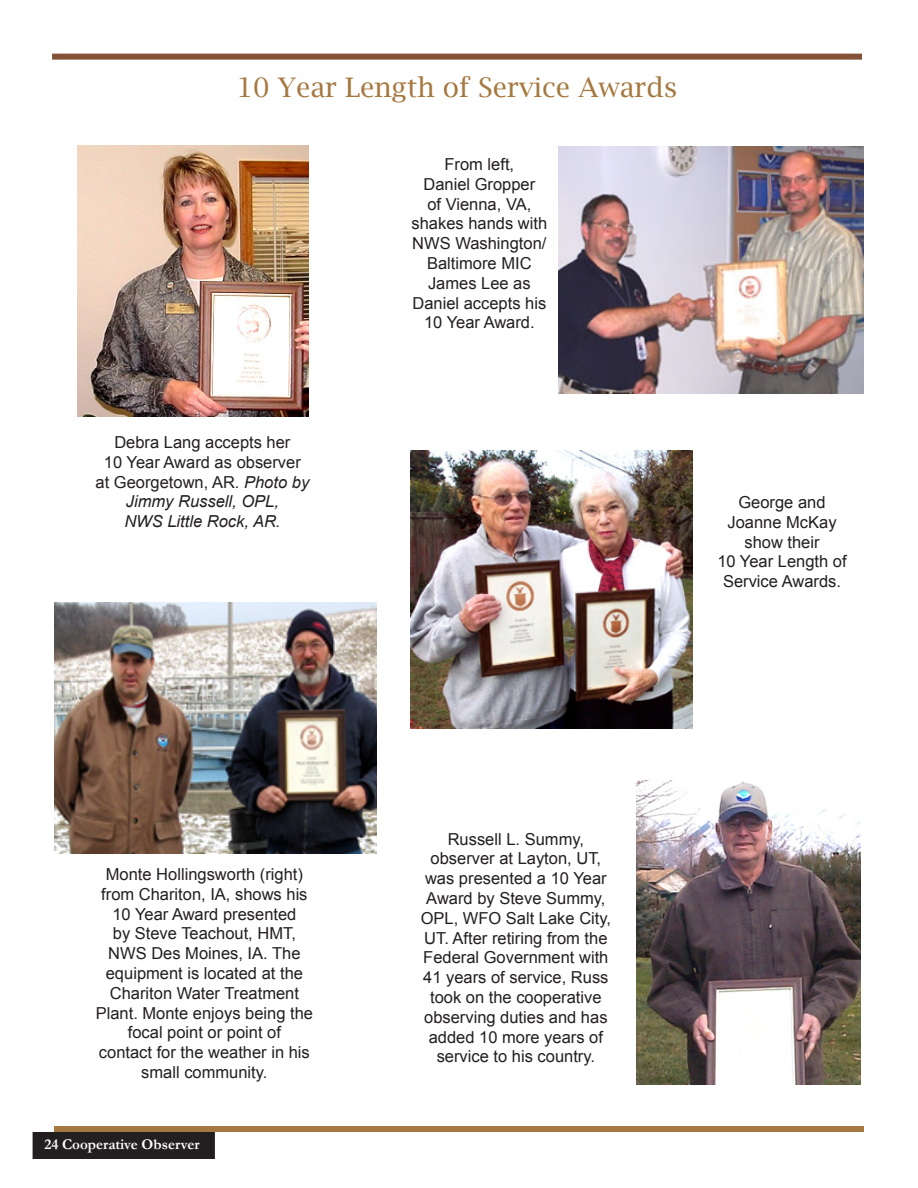
<style>
.page{position:relative;width:918px;height:1188px;background:#fff}
.page>*{position:absolute;margin:0;border:0;box-sizing:border-box;transform-origin:0 0}
.t1{font:27px "Lucida Bright";color:#a5783f}
.t2{font:16.5px/19.8px "Arial";color:#231f20;text-align:center}
.t3{font:700 15px "Garamond";color:#fff}
.s1{font-style:italic}
</style>
<div class="page">
<div style="left:33px;top:1133px;width:181px;height:25px;background:#231f20"></div>
<div style="left:33px;top:1132px;width:182px;height:27px;border:2px solid #231f20"></div>
<div style="left:54px;top:1126px;width:810px;height:6px;background:#a5783f"></div>
<div style="left:52px;top:54px;width:810px;height:6px;background:#835237"></div>
<img style="left:77px;top:145px;width:231px;height:271px">
<img style="left:411px;top:450px;width:281px;height:279px">
<img style="left:54px;top:602px;width:322px;height:252px">
<img style="left:636px;top:780px;width:224px;height:305px">
<img style="left:558px;top:146px;width:306px;height:248px">
<h1 class="t1" style="left:237px;top:72px;width:442px">10 Year Length of Service Awards</h1>
<p class="t2" style="left:96px;top:432px;width:215px">Debra Lang accepts her<br>10 Year Award as observer at Georgetown, AR. <span class="s1">Photo by<br>Jimmy Russell, OPL,<br>NWS Little Rock, AR.</span></p>
<p class="t2" style="left:412px;top:154px;width:137px">From left,<br>Daniel Gropper<br>of Vienna, VA, shakes hands with<br>NWS Washington/<br>Baltimore MIC<br>James Lee as<br>Daniel accepts his<br>10 Year Award.</p>
<p class="t2" style="left:717px;top:492px;width:131px">George and<br>Joanne McKay show their<br>10 Year Length of<br>Service Awards.</p>
<p class="t2" style="left:96px;top:864px;width:219px">Monte Hollingsworth (right) from Chariton, IA, shows his<br>10 Year Award presented<br>by Steve Teachout, HMT,<br>NWS Des Moines, IA. The equipment is located at the<br>Chariton Water Treatment<br>Plant. Monte enjoys being the focal point or point of<br>contact for the weather in his small community.</p>
<p class="t3" style="left:44px;top:1134px;width:157px">24 Cooperative Observer</p>
<p class="t2" style="left:421px;top:829px;width:192px">Russell L. Summy, observer at Layton, UT, was presented a 10 Year<br>Award by Steve Summy,<br>OPL, WFO Salt Lake City,<br>UT. After retiring from the<br>Federal Government with<br>41 years of service, Russ took on the cooperative observing duties and has added 10 more years of service to his country.</p>
</div>
